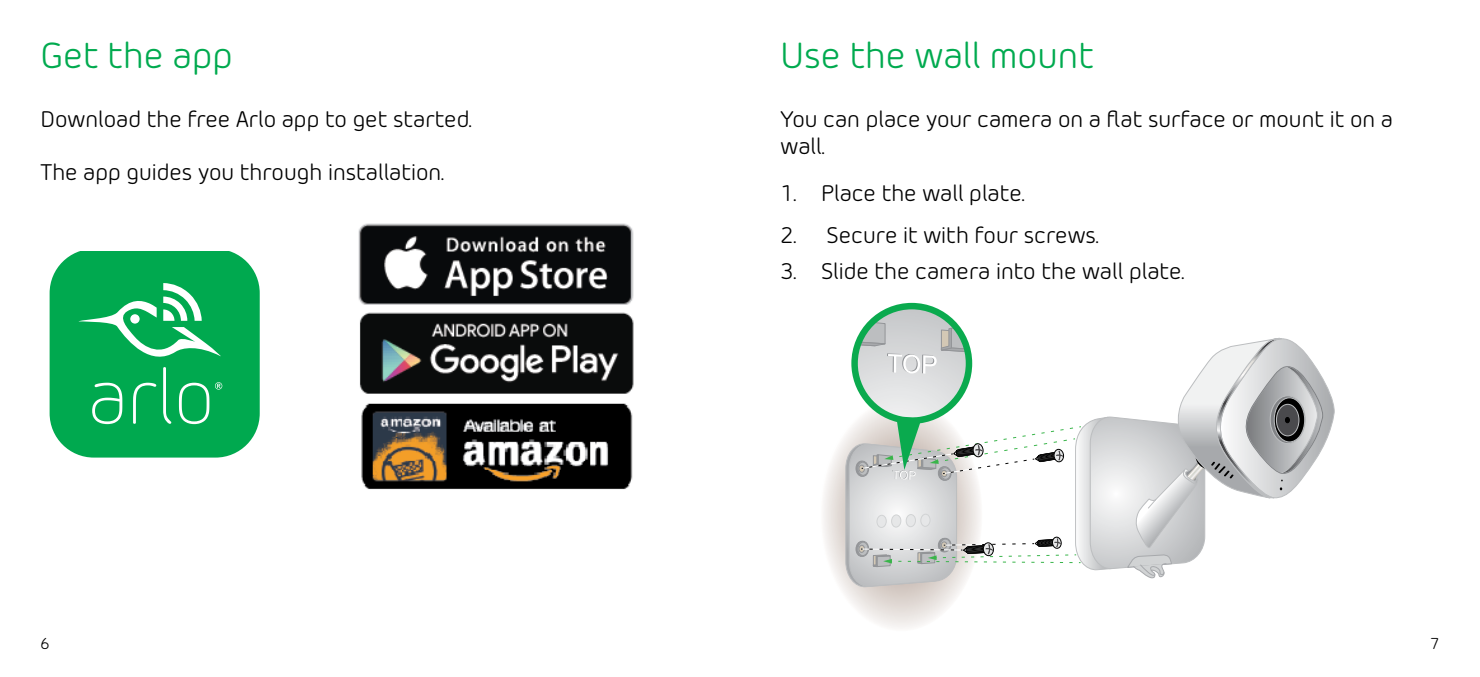
<style>
.page{position:relative;width:1480px;height:677px;background:#fff}
.page>*{position:absolute;margin:0;border:0;box-sizing:border-box;transform-origin:0 0}
.h1_head{font:36px "Morebi Rounded";color:#00aa4f}
.p0_body{font:22.5px/27px "Morebi Rounded";color:#000}
.t1{font:15.75px "Morebi Rounded";color:#000}
</style>
<div class="page">
<svg style="left:50px;top:251px;width:210px;height:206px;background:#10ae5a"></svg>
<svg style="left:78px;top:283px;width:144px;height:141px;background:#28b66a"></svg>
<img style="left:358px;top:223px;width:276px;height:267px">
<svg style="left:823px;top:302px;width:511px;height:326px"></svg>
<p class="h1_head" style="left:40px;top:31px;width:194px">Get the app</p>
<p class="p0_body" style="left:40px;top:105px;width:433px">Download the free Arlo app to get started.</p>
<p class="p0_body" style="left:40px;top:157px;width:405px">The app guides you through installation.</p>
<p class="h1_head" style="left:780px;top:31px;width:315px">Use the wall mount</p>
<p class="p0_body" style="left:780px;top:105px;width:614px">You can place your camera on a flat surface or mount it on a wall.</p>
<p class="p0_body" style="left:780px;top:178px;width:246px">1. Place the wall plate.</p>
<p class="p0_body" style="left:780px;top:220px;width:319px">2. Secure it with four screws.</p>
<p class="p0_body" style="left:780px;top:256px;width:405px">3. Slide the camera into the wall plate.</p>
<p class="t1" style="left:41px;top:632px;width:10px">6</p>
<p class="t1" style="left:1430px;top:632px;width:10px">7</p>
</div>
